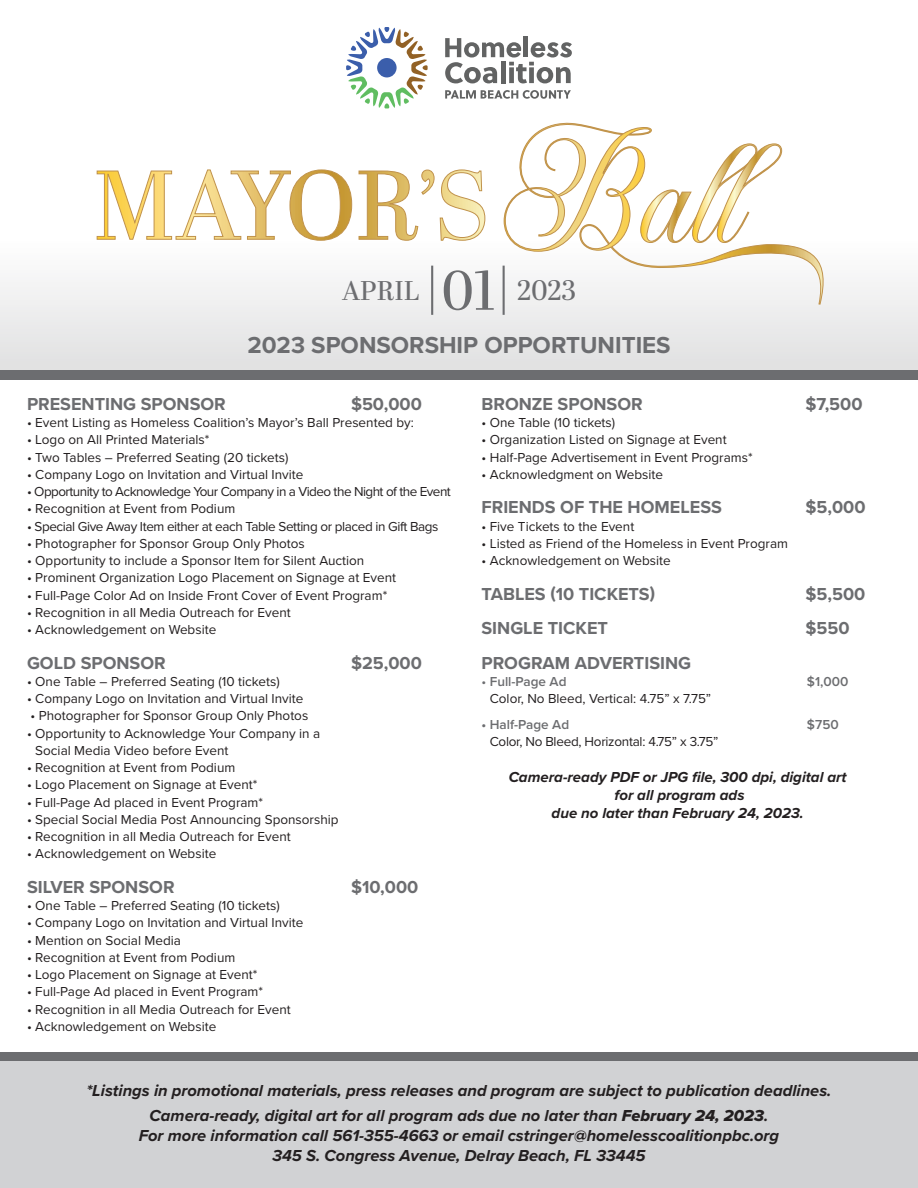
<style>
.page{position:relative;width:918px;height:1188px;background:#fff}
.page>*{position:absolute;margin:0;border:0;box-sizing:border-box;transform-origin:0 0}
.t1{font:27px "Abril Display";color:#6c6d70}
.t2{font:700 24px "Proxima Nova";color:#6c6d70}
.t3{font:700 18px "Proxima Nova";color:#6c6d70}
.t4{font:italic 700 16.5px "Proxima Nova";color:#231f20}
.t5{font:italic 700 15px/18px "Proxima Nova";color:#231f20;text-align:center}
.t6{font:13.5px/17.2px "Proxima Nova";color:#231f20}
.t7{font:13.5px "Proxima Nova";letter-spacing:-.04em;color:#231f20}
.t8{font:13.5px "Proxima Nova";letter-spacing:-.03em;color:#231f20}
.t9{font:13.5px "Proxima Nova";letter-spacing:-.02em;color:#231f20}
.t10{font:600 13.5px "Proxima Nova";color:#6c6d70}
.s1{font-size:55.35px}
.s2{font-size:28.2px}
.s3{font-weight:400}
.s4{font-family:"Proxima Nova Extrabld It";font-weight:400;font-style:normal}
</style>
<div class="page">
<div style="left:0;top:226px;width:918px;height:154px;background:linear-gradient(to bottom,#fff,#dedfdf)"></div>
<hr style="left:431px;top:266px;width:2px;height:49px;background:#6c6d70">
<hr style="left:503px;top:266px;width:2px;height:49px;background:#6c6d70">
<svg style="left:97px;top:169px;width:255px;height:72px"></svg>
<svg style="left:359px;top:170px;width:75px;height:71px"></svg>
<svg style="left:440px;top:170px;width:45px;height:71px"></svg>
<svg style="left:504px;top:122px;width:327px;height:182px"></svg>
<div style="left:0;top:370px;width:918px;height:10px;background:#6c6d70"></div>
<div style="left:0;top:1052px;width:918px;height:10px;background:#6c6d70"></div>
<div style="left:0;top:1062px;width:918px;height:126px;background:#d1d2d4"></div>
<svg style="left:346px;top:27px;width:82px;height:81px"></svg>
<div style="left:377px;top:58px;width:20px;height:19px;background:#3b5eab;border-radius:50%"></div>
<hr style="left:524px;top:37px;width:4px;height:20px;background:#626363">
<svg style="left:445px;top:38px;width:127px;height:45px"></svg>
<svg style="left:445px;top:90px;width:126px;height:9px"></svg>
<p class="t1" style="left:342px;top:272px;width:235px">april <span class="s1">01</span> <span class="s2">2023</span></p>
<p class="t2" style="left:247px;top:327px;width:425px">2023 SPONSORSHIP OPPORTUNITIES</p>
<p class="t3" style="left:27px;top:390px;width:200px">PRESENTING SPONSOR</p>
<p class="t3" style="left:351px;top:390px;width:72px">$50,000</p>
<p class="t6" style="left:27px;top:413px;width:389px">• Event Listing as Homeless Coalition’s Mayor’s Ball Presented by:</p>
<p class="t6" style="left:27px;top:431px;width:184px">• Logo on All Printed Materials*</p>
<p class="t6" style="left:27px;top:448px;width:263px">• Two Tables – Preferred Seating (20 tickets)</p>
<p class="t6" style="left:27px;top:465px;width:278px">• Company Logo on Invitation and Virtual Invite</p>
<p class="t7" style="left:27px;top:482px;width:425px">• Opportunity to Acknowledge Your Company in a Video the Night of the Event</p>
<p class="t6" style="left:27px;top:500px;width:210px">• Recognition at Event from Podium</p>
<p class="t8" style="left:27px;top:516px;width:413px">• Special Give Away Item either at each Table Setting or placed in Gift Bags</p>
<p class="t6" style="left:27px;top:534px;width:279px">• Photographer for Sponsor Group Only Photos</p>
<p class="t6" style="left:27px;top:551px;width:339px">• Opportunity to include a Sponsor Item for Silent Auction</p>
<p class="t6" style="left:27px;top:569px;width:371px">• Prominent Organization Logo Placement on Signage at Event</p>
<p class="t6" style="left:27px;top:586px;width:362px">• Full-Page Color Ad on Inside Front Cover of Event Program*</p>
<p class="t6" style="left:27px;top:603px;width:265px">• Recognition in all Media Outreach for Event</p>
<p class="t6" style="left:27px;top:620px;width:191px">• Acknowledgement on Website</p>
<p class="t3" style="left:27px;top:649px;width:140px">GOLD SPONSOR</p>
<p class="t3" style="left:351px;top:649px;width:72px">$25,000</p>
<p class="t6" style="left:27px;top:672px;width:254px">• One Table – Preferred Seating (10 tickets)</p>
<p class="t6" style="left:27px;top:689px;width:278px">• Company Logo on Invitation and Virtual Invite</p>
<p class="t6" style="left:30px;top:707px;width:279px">• Photographer for Sponsor Group Only Photos</p>
<p class="t6" style="left:35px;top:724px;width:286px;text-indent:-8px">• Opportunity to Acknowledge Your Company in a<br>Social Media Video before Event</p>
<p class="t6" style="left:27px;top:758px;width:210px">• Recognition at Event from Podium</p>
<p class="t6" style="left:27px;top:776px;width:232px">• Logo Placement on Signage at Event*</p>
<p class="t6" style="left:27px;top:793px;width:238px">• Full-Page Ad placed in Event Program*</p>
<p class="t6" style="left:27px;top:810px;width:313px">• Special Social Media Post Announcing Sponsorship</p>
<p class="t6" style="left:27px;top:827px;width:265px">• Recognition in all Media Outreach for Event</p>
<p class="t6" style="left:27px;top:845px;width:191px">• Acknowledgement on Website</p>
<p class="t3" style="left:27px;top:873px;width:149px">SILVER SPONSOR</p>
<p class="t3" style="left:351px;top:873px;width:69px">$10,000</p>
<p class="t6" style="left:27px;top:896px;width:254px">• One Table – Preferred Seating (10 tickets)</p>
<p class="t6" style="left:27px;top:914px;width:278px">• Company Logo on Invitation and Virtual Invite</p>
<p class="t6" style="left:27px;top:931px;width:155px">• Mention on Social Media</p>
<p class="t6" style="left:27px;top:948px;width:210px">• Recognition at Event from Podium</p>
<p class="t6" style="left:27px;top:965px;width:232px">• Logo Placement on Signage at Event*</p>
<p class="t6" style="left:27px;top:983px;width:238px">• Full-Page Ad placed in Event Program*</p>
<p class="t6" style="left:27px;top:1000px;width:265px">• Recognition in all Media Outreach for Event</p>
<p class="t6" style="left:27px;top:1017px;width:191px">• Acknowledgement on Website</p>
<p class="t3" style="left:482px;top:390px;width:163px">BRONZE SPONSOR</p>
<p class="t3" style="left:806px;top:390px;width:59px">$7,500</p>
<p class="t6" style="left:482px;top:413px;width:135px">• One Table (10 tickets)</p>
<p class="t6" style="left:482px;top:431px;width:247px">• Organization Listed on Signage at Event</p>
<p class="t6" style="left:482px;top:448px;width:273px">• Half-Page Advertisement in Event Programs*</p>
<p class="t6" style="left:482px;top:465px;width:183px">• Acknowledgment on Website</p>
<p class="t3" style="left:482px;top:494px;width:242px">FRIENDS OF THE HOMELESS</p>
<p class="t3" style="left:806px;top:494px;width:62px">$5,000</p>
<p class="t6" style="left:482px;top:517px;width:154px">• Five Tickets to the Event</p>
<p class="t6" style="left:482px;top:534px;width:308px">• Listed as Friend of the Homeless in Event Program</p>
<p class="t6" style="left:482px;top:551px;width:191px">• Acknowledgement on Website</p>
<p class="t3" style="left:482px;top:580px;width:175px">TABLES (10 TICKETS)</p>
<p class="t3" style="left:806px;top:580px;width:61px">$5,500</p>
<p class="t3" style="left:482px;top:615px;width:128px">SINGLE TICKET</p>
<p class="t3" style="left:806px;top:615px;width:46px">$550</p>
<p class="t3" style="left:482px;top:649px;width:211px">PROGRAM ADVERTISING</p>
<p class="t10" style="left:482px;top:671px;width:87px"><span class="s3">•</span> Full-Page Ad</p>
<p class="t10" style="left:807px;top:671px;width:43px">$1,000</p>
<p class="t6" style="left:490px;top:689px;width:223px">Color, No Bleed, Vertical: 4.75” x 7.75”</p>
<p class="t10" style="left:482px;top:714px;width:89px">• Half-Page Ad</p>
<p class="t10" style="left:807px;top:714px;width:33px">$750</p>
<p class="t9" style="left:490px;top:731px;width:230px">Color, No Bleed, Horizontal: 4.75” x 3.75”</p>
<p class="t5" style="left:509px;top:768px;width:339px">Camera-ready PDF or JPG file, 300 dpi, digital art for all program ads<br>due no later than February 24, 2023.</p>
<p class="t4" style="left:86px;top:1078px;width:747px">*Listings in promotional materials, press releases and program are subject to publication deadlines.</p>
<p class="t4" style="left:150px;top:1103px;width:620px">Camera-ready, digital art for all program ads due no later than <span class="s4">February 24, 2023</span>.</p>
<p class="t4" style="left:139px;top:1123px;width:642px">For more information call 561-355-4663 or email cstringer@homelesscoalitionpbc.org</p>
<p class="t4" style="left:272px;top:1143px;width:375px">345 S. Congress Avenue, Delray Beach, FL 33445</p>
</div>
